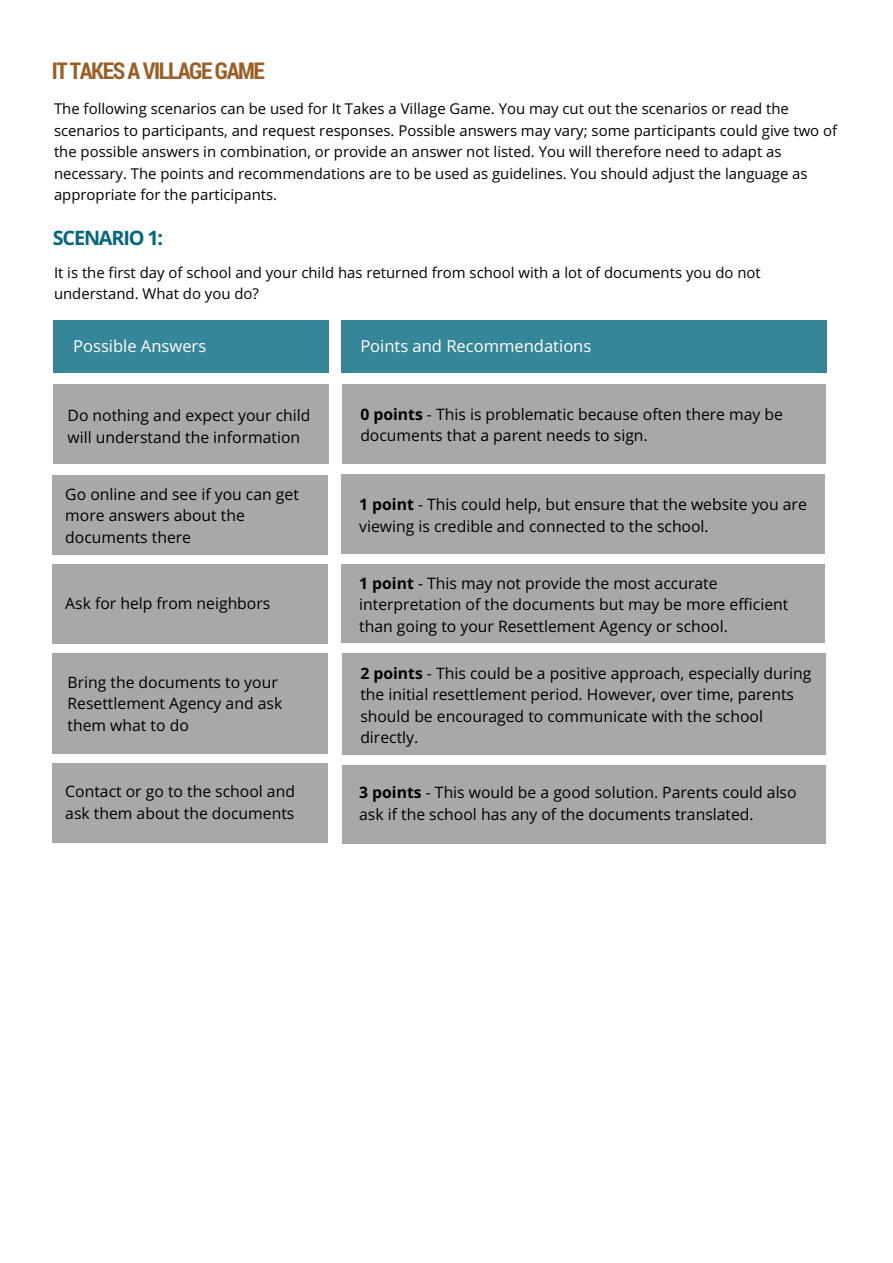
<style>
.page{position:relative;width:893px;height:1263px;background:#fff}
.page>*{position:absolute;margin:0;border:0;box-sizing:border-box;transform-origin:0 0}
.t1{font:700 23.25px "Roboto Condensed";letter-spacing:-.06em;color:#995f26}
.t2{font:700 19.8px "Open Sans";letter-spacing:-.06em;color:#04677e}
.t3{font:16.5px "Open Sans";color:#fff}
.t4{font:15.75px/21.5px "Open Sans";color:#000}
.t5{font:14.85px/21.5px "Open Sans";color:#000}
.s1{font-weight:700}
</style>
<div class="page">
<div style="left:53px;top:320px;width:276px;height:53px;background:#36869a"></div>
<div style="left:53px;top:384px;width:276px;height:80px;background:#a8a8a8"></div>
<div style="left:342px;top:384px;width:483px;height:80px;background:#a8a8a8"></div>
<div style="left:341px;top:320px;width:485px;height:53px;background:#36869a"></div>
<div style="left:52px;top:475px;width:276px;height:80px;background:#a8a8a8"></div>
<div style="left:341px;top:474px;width:483px;height:80px;background:#a8a8a8"></div>
<div style="left:52px;top:564px;width:276px;height:80px;background:#a8a8a8"></div>
<div style="left:341px;top:564px;width:483px;height:79px;background:#a8a8a8"></div>
<div style="left:52px;top:763px;width:276px;height:80px;background:#a8a8a8"></div>
<div style="left:342px;top:765px;width:483px;height:78px;background:#a8a8a8"></div>
<div style="left:52px;top:653px;width:276px;height:100px;background:#a8a8a8"></div>
<div style="left:342px;top:653px;width:483px;height:101px;background:#a8a8a8"></div>
<h1 class="t1" style="left:52px;top:55px;width:215px">IT TAKES A VILLAGE GAME</h1>
<p class="t5" style="left:54px;top:98px;width:785px">The following scenarios can be used for It Takes a Village Game. You may cut out the scenarios or read the scenarios to participants, and request responses. Possible answers may vary; some participants could give two of the possible answers in combination, or provide an answer not listed. You will therefore need to adapt as necessary. The points and recommendations are to be used as guidelines. You should adjust the language as appropriate for the participants.</p>
<p class="t2" style="left:53px;top:224px;width:112px">SCENARIO 1:</p>
<p class="t5" style="left:54px;top:261px;width:708px">It is the first day of school and your child has returned from school with a lot of documents you do not understand. What do you do?</p>
<p class="t3" style="left:73px;top:335px;width:135px">Possible Answers</p>
<p class="t4" style="left:68px;top:404px;width:244px">Do nothing and expect your child will understand the information</p>
<p class="t3" style="left:360px;top:335px;width:233px">Points and Recommendations</p>
<p class="t4" style="left:360px;top:403px;width:424px"><span class="s1">0 points</span> - This is problematic because often there may be documents that a parent needs to sign.</p>
<p class="t4" style="left:65px;top:483px;width:235px">Go online and see if you can get more answers about the documents there</p>
<p class="t4" style="left:359px;top:493px;width:449px"><span class="s1">1 point</span> - This could help, but ensure that the website you are viewing is credible and connected to the school.</p>
<p class="t4" style="left:65px;top:592px;width:207px">Ask for help from neighbors</p>
<p class="t4" style="left:359px;top:572px;width:431px"><span class="s1">1 point</span> - This may not provide the most accurate interpretation of the documents but may be more efficient than going to your Resettlement Agency or school.</p>
<p class="t4" style="left:68px;top:671px;width:216px">Bring the documents to your<br>Resettlement Agency and ask them what to do</p>
<p class="t4" style="left:360px;top:662px;width:453px"><span class="s1">2 points</span> - This could be a positive approach, especially during the initial resettlement period. However, over time, parents should be encouraged to communicate with the school directly.</p>
<p class="t4" style="left:65px;top:780px;width:231px">Contact or go to the school and ask them about the documents</p>
<p class="t4" style="left:359px;top:781px;width:439px"><span class="s1">3 points</span> - This would be a good solution. Parents could also ask if the school has any of the documents translated.</p>
</div>
